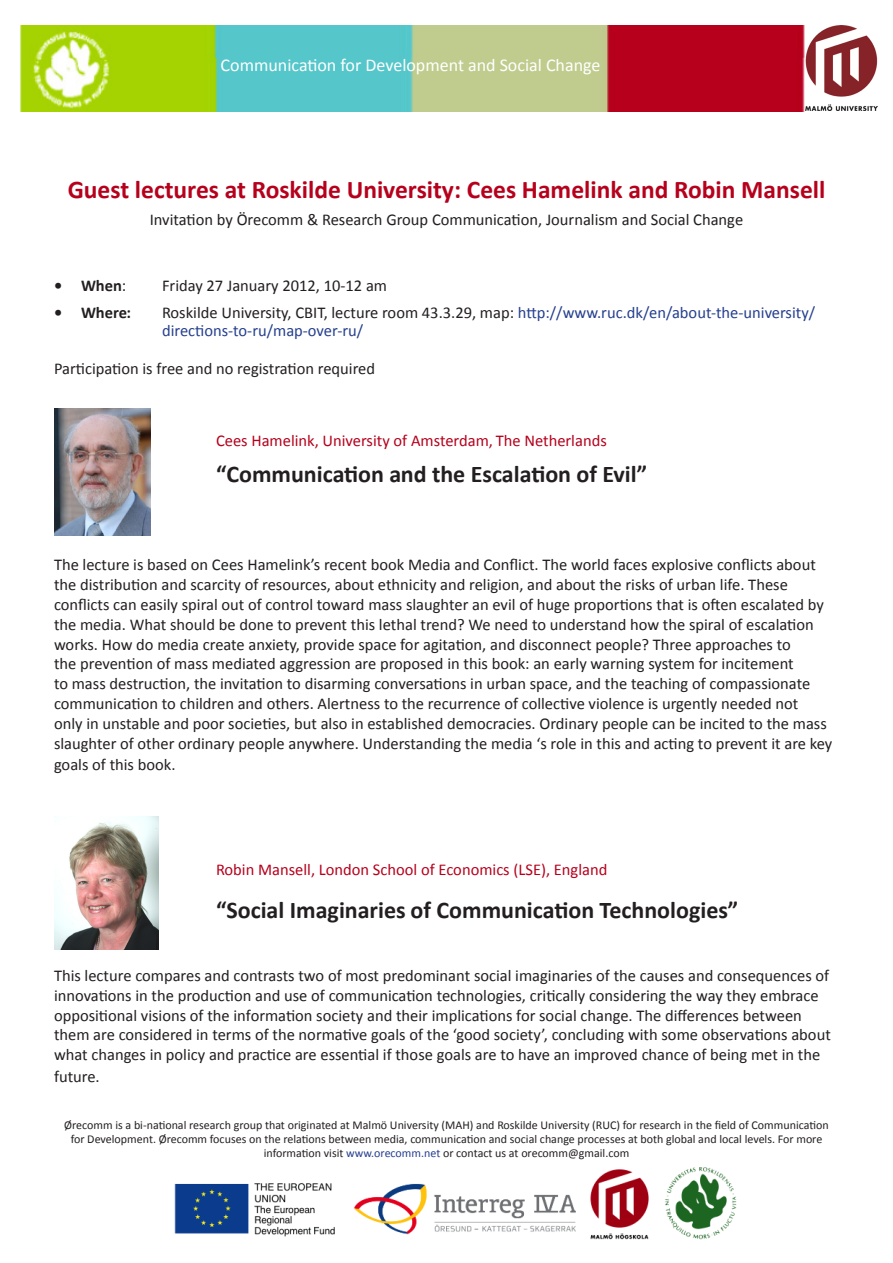
<style>
.page{position:relative;width:893px;height:1263px;background:#fff}
.page>*{position:absolute;margin:0;border:0;box-sizing:border-box;transform-origin:0 0}
.t1{font:700 25.5px "Calibri";color:#b6001c}
.t2{font:700 24px "Calibri";color:#231f20}
.t3{font:18px "Calibri";color:#fff}
.t4{font:16.5px/19.8px "Calibri";color:#231f20}
.t5{font:16.5px/18px "Calibri";color:#253f8e}
.t6{font:16.5px "Calibri";color:#b6001c}
.t7{font:700 16.5px "Calibri";color:#231f20}
.t8{font:12px/14.4px "Calibri";color:#231f20;text-align:center}
.s1{font-weight:400}
.s2{color:#231f20}
.s3{color:#253f8e}
</style>
<div class="page">
<img style="left:174px;top:1167px;width:563px;height:73px">
<img style="left:54px;top:816px;width:105px;height:134px">
<img style="left:54px;top:408px;width:96px;height:128px">
<img style="left:21px;top:26px;width:785px;height:86px">
<img style="left:806px;top:26px;width:72px;height:84px">
<p class="t3" style="left:221px;top:54px;width:381px">Communication for Development and Social Change</p>
<p class="t1" style="left:68px;top:173px;width:759px">Guest lectures at Roskilde University: Cees Hamelink and Robin Mansell</p>
<p class="t4" style="left:150px;top:209px;width:595px">Invitation by Örecomm &amp; Research Group Communication, Journalism and Social Change</p>
<p class="t7" style="left:54px;top:275px;width:74px">• When<span class="s1">:</span></p>
<p class="t4" style="left:162px;top:276px;width:227px">Friday 27 January 2012, 10-12 am</p>
<p class="t7" style="left:54px;top:302px;width:78px">• Where:</p>
<p class="t5" style="left:162px;top:304px;width:655px"><span class="s2">Roskilde University, CBIT, lecture room 43.3.29, map:</span> http://www.ruc.dk/en/about-the-university/ directions-to-ru/map-over-ru/</p>
<p class="t4" style="left:54px;top:359px;width:323px">Participation is free and no registration required</p>
<p class="t6" style="left:216px;top:430px;width:392px">Cees Hamelink, University of Amsterdam, The Netherlands</p>
<p class="t2" style="left:216px;top:459px;width:433px">“Communication and the Escalation of Evil”</p>
<p class="t4" style="left:54px;top:555px;width:780px">The lecture is based on Cees Hamelink’s recent book Media and Conflict. The world faces explosive conflicts about the distribution and scarcity of resources, about ethnicity and religion, and about the risks of urban life. These conflicts can easily spiral out of control toward mass slaughter an evil of huge proportions that is often escalated by the media. What should be done to prevent this lethal trend? We need to understand how the spiral of escalation works. How do media create anxiety, provide space for agitation, and disconnect people? Three approaches to<br>the prevention of mass mediated aggression are proposed in this book: an early warning system for incitement<br>to mass destruction, the invitation to disarming conversations in urban space, and the teaching of compassionate communication to children and others. Alertness to the recurrence of collective violence is urgently needed not<br>only in unstable and poor societies, but also in established democracies. Ordinary people can be incited to the mass slaughter of other ordinary people anywhere. Understanding the media ‘s role in this and acting to prevent it are key</p>
<p class="t4" style="left:54px;top:755px;width:123px">goals of this book.</p>
<p class="t6" style="left:216px;top:859px;width:393px">Robin Mansell, London School of Economics (LSE), England</p>
<p class="t2" style="left:216px;top:894px;width:524px">“Social Imaginaries of Communication Technologies”</p>
<p class="t4" style="left:54px;top:965px;width:778px">This lecture compares and contrasts two of most predominant social imaginaries of the causes and consequences of innovations in the production and use of communication technologies, critically considering the way they embrace oppositional visions of the information society and their implications for social change. The differences between them are considered in terms of the normative goals of the ‘good society’, concluding with some observations about what changes in policy and practice are essential if those goals are to have an improved chance of being met in the</p>
<p class="t4" style="left:54px;top:1066px;width:47px">future.</p>
<p class="t8" style="left:64px;top:1117px;width:766px">Ørecomm is a bi-national research group that originated at Malmö University (MAH) and Roskilde University (RUC) for research in the field of Communication for Development. Ørecomm focuses on the relations between media, communication and social change processes at both global and local levels. For more information visit <span class="s3">www.orecomm.net</span> or contact us at orecomm@gmail.com</p>
</div>
